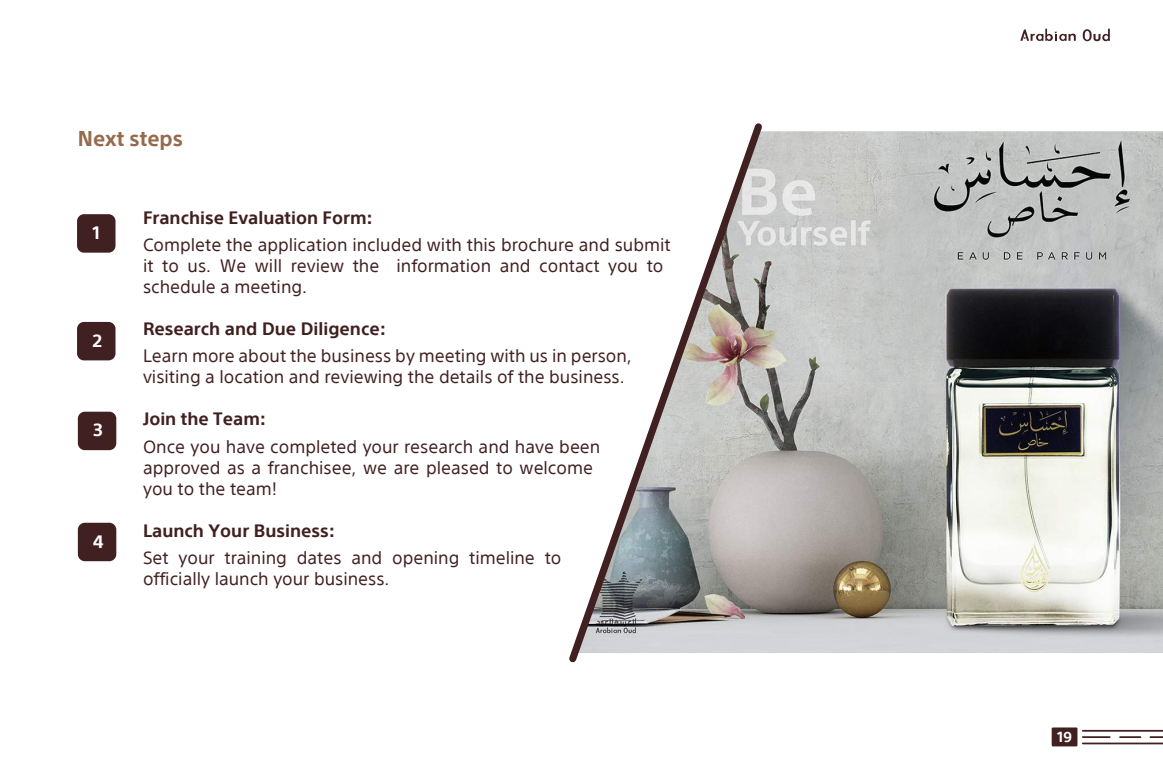
<style>
.page{position:relative;width:1163px;height:778px;background:#fff}
.page>*{position:absolute;margin:0;border:0;box-sizing:border-box;transform-origin:0 0}
.t1{font:700 20.88px "SST Arabic";color:#966a4d}
.t2{font:17.5px/21px "SST Arabic";color:#402020}
.t3{font:700 17.5px "SST Arabic";color:#402020}
.t4{font:700 17.5px "SST Arabic";color:#fff}
.t5{font:700 14.25px "SST Arabic";color:#fff}
</style>
<div class="page">
<img style="left:767px;top:131px;width:395px;height:522px">
<svg style="left:569px;top:123px;width:198px;height:540px"></svg>
<div style="left:77px;top:214px;width:38px;height:38px;background:#402020;border-radius:7px"></div>
<div style="left:77px;top:322px;width:38px;height:38px;background:#402020;border-radius:7px"></div>
<div style="left:78px;top:411px;width:38px;height:39px;background:#402020;border-radius:7px"></div>
<div style="left:78px;top:522px;width:38px;height:39px;background:#402020;border-radius:7px"></div>
<hr style="left:1082px;top:742px;width:80px;height:2px;background:#402020">
<hr style="left:1082px;top:729px;width:80px;height:2px;background:#402020">
<svg style="left:1150px;top:736px;width:12px;height:2px"></svg>
<hr style="left:1120px;top:736px;width:20px;height:2px;background:#402020">
<hr style="left:1082px;top:736px;width:27px;height:2px;background:#402020">
<div style="left:1051px;top:727px;width:26px;height:19px;background:#402020"></div>
<svg style="left:1082px;top:29px;width:27px;height:12px"></svg>
<svg style="left:1020px;top:29px;width:55px;height:12px"></svg>
<p class="t1" style="left:78px;top:126px;width:107px">Next steps</p>
<p class="t4" style="left:92px;top:223px;width:9px">1</p>
<p class="t4" style="left:92px;top:331px;width:11px">2</p>
<p class="t4" style="left:93px;top:420px;width:11px">3</p>
<p class="t4" style="left:93px;top:531px;width:12px">4</p>
<p class="t3" style="left:143px;top:207px;width:231px">Franchise Evaluation Form:</p>
<p class="t2" style="left:143px;top:234px;width:529px">Complete the application included with this brochure and submit it to us. We will review the information and contact you to schedule a meeting.</p>
<p class="t3" style="left:143px;top:319px;width:244px">Research and Due Diligence:</p>
<p class="t2" style="left:143px;top:346px;width:490px">Learn more about the business by meeting with us in person, visiting a location and reviewing the details of the business.</p>
<p class="t3" style="left:143px;top:409px;width:125px">Join the Team:</p>
<p class="t2" style="left:143px;top:436px;width:459px">Once you have completed your research and have been approved as a franchisee, we are pleased to welcome you to the team!</p>
<p class="t3" style="left:143px;top:520px;width:193px">Launch Your Business:</p>
<p class="t2" style="left:143px;top:547px;width:420px">Set your training dates and opening timeline to officially launch your business.</p>
<p class="t5" style="left:1057px;top:729px;width:16px">19</p>
</div>
